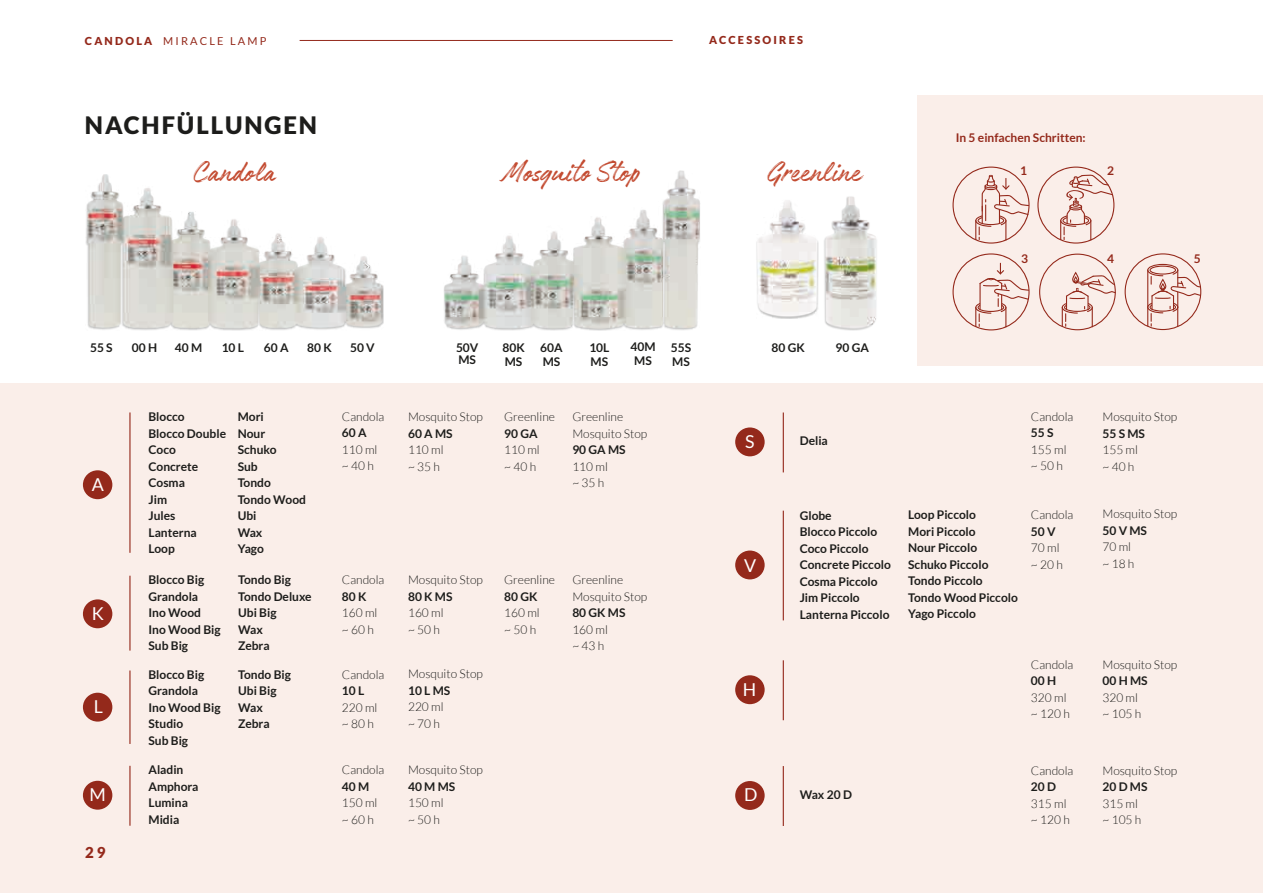
<style>
.page{position:relative;width:1263px;height:893px;background:#fff}
.page>*{position:absolute;margin:0;border:0;box-sizing:border-box;transform-origin:0 0}
.t1{font:33px "Authenia";color:#c34b31}
.t2{font:900 24px "Lato";letter-spacing:.08em;color:#1d1d1b}
.t3{font:17.7px "Lato";color:#fff}
.t4{font:900 15px "Lato";color:#94291b}
.t5{font:700 12px/16.5px "Lato";color:#1d1d1b}
.t6{font:300 12px/16.5px "Lato";color:#1d1d1b}
.t7{font:700 12px "Lato";color:#94291b}
.t8{font:10.95px "Lato";letter-spacing:.2em;color:#94291b}
.t9{font:900 10.95px "Lato";letter-spacing:.2em;color:#94291b}
.s1{font-weight:900}
</style>
<div class="page">
<div style="left:0;top:383px;width:1263px;height:510px;background:#faeee9"></div>
<div style="left:918px;top:95px;width:345px;height:270px;background:#faeee9"></div>
<hr style="left:300px;top:40px;width:373px;height:1px;background:#94291b">
<img style="left:87px;top:174px;width:296px;height:155px">
<div style="left:443px;top:171px;width:257px;height:160px;background:#1d1d1b;opacity:.3"></div>
<img style="left:444px;top:170px;width:255px;height:159px">
<div style="left:83px;top:470px;width:29px;height:29px;background:#94291b;border-radius:50%"></div>
<div style="left:83px;top:599px;width:29px;height:29px;background:#94291b;border-radius:50%"></div>
<div style="left:735px;top:427px;width:30px;height:29px;background:#94291b;border-radius:50%"></div>
<div style="left:735px;top:781px;width:30px;height:29px;background:#94291b;border-radius:50%"></div>
<div style="left:83px;top:693px;width:29px;height:29px;background:#94291b;border-radius:50%"></div>
<div style="left:735px;top:550px;width:30px;height:29px;background:#94291b;border-radius:50%"></div>
<div style="left:83px;top:781px;width:29px;height:29px;background:#94291b;border-radius:50%"></div>
<div style="left:735px;top:675px;width:30px;height:29px;background:#94291b;border-radius:50%"></div>
<hr style="left:129px;top:412px;width:2px;height:141px;background:#94291b">
<hr style="left:129px;top:576px;width:2px;height:75px;background:#94291b">
<hr style="left:783px;top:412px;width:1px;height:60px;background:#94291b">
<hr style="left:783px;top:766px;width:1px;height:60px;background:#94291b">
<hr style="left:129px;top:670px;width:2px;height:74px;background:#94291b">
<hr style="left:783px;top:511px;width:1px;height:109px;background:#94291b">
<hr style="left:129px;top:766px;width:2px;height:60px;background:#94291b">
<hr style="left:783px;top:660px;width:1px;height:60px;background:#94291b">
<img style="left:756px;top:200px;width:61px;height:119px">
<img style="left:817px;top:196px;width:60px;height:135px">
<svg style="left:1124px;top:253px;width:77px;height:77px"></svg>
<svg style="left:952px;top:253px;width:77px;height:77px"></svg>
<svg style="left:1037px;top:167px;width:77px;height:77px"></svg>
<svg style="left:952px;top:167px;width:77px;height:77px"></svg>
<svg style="left:1039px;top:254px;width:77px;height:76px"></svg>
<p class="t8" style="left:85px;top:34px;width:183px"><span class="s1">CANDOLA</span> MIRACLE LAMP</p>
<p class="t9" style="left:709px;top:34px;width:95px">ACCESSOIRES</p>
<h2 class="t2" style="left:85px;top:111px;width:234px">NACHFÜLLUNGEN</h2>
<h1 class="t1" style="left:193px;top:155px;width:85px">Candola</h1>
<h1 class="t1" style="left:502px;top:155px;width:139px">Mosquito Stop</h1>
<h1 class="t1" style="left:767px;top:155px;width:95px">Greenline</h1>
<p class="t7" style="left:956px;top:131px;width:132px">In 5 einfachen Schritten:</p>
<p class="t7" style="left:1020px;top:164px;width:8px">1</p>
<p class="t7" style="left:1107px;top:164px;width:8px">2</p>
<p class="t7" style="left:1021px;top:251px;width:8px">3</p>
<p class="t7" style="left:1107px;top:251px;width:8px">4</p>
<p class="t7" style="left:1194px;top:251px;width:8px">5</p>
<p class="t5" style="left:264px;top:339px;width:26px">60 A</p>
<p class="t5" style="left:630px;top:339px;width:27px;line-height:14px;text-align:center">40M<br>MS</p>
<p class="t5" style="left:90px;top:339px;width:24px">55 S</p>
<p class="t5" style="left:456px;top:341px;width:24px;line-height:12px">50V<br>MS</p>
<p class="t5" style="left:132px;top:339px;width:27px">00 H</p>
<p class="t5" style="left:502px;top:340px;width:24px;line-height:14px">80K<br>MS</p>
<p class="t5" style="left:175px;top:339px;width:29px">40 M</p>
<p class="t5" style="left:540px;top:340px;width:24px;line-height:14px">60A<br>MS</p>
<p class="t5" style="left:222px;top:339px;width:24px">10 L</p>
<p class="t5" style="left:589px;top:340px;width:22px;line-height:14px">10L<br>MS</p>
<p class="t5" style="left:307px;top:339px;width:26px">80 K</p>
<p class="t5" style="left:671px;top:340px;width:22px;line-height:14px">55S<br>MS</p>
<p class="t5" style="left:350px;top:339px;width:26px">50 V</p>
<p class="t5" style="left:772px;top:339px;width:35px">80 GK</p>
<p class="t5" style="left:835px;top:339px;width:35px">90 GA</p>
<h3 class="t3" style="left:92px;top:474px;width:14px">A</h3>
<h3 class="t3" style="left:92px;top:603px;width:14px">K</h3>
<h3 class="t3" style="left:94px;top:697px;width:11px">L</h3>
<h3 class="t3" style="left:90px;top:785px;width:18px">M</h3>
<p class="t4" style="left:85px;top:844px;width:22px">29</p>
<p class="t5" style="left:238px;top:408px;width:70px">Mori<br>Nour<br>Schuko<br>Sub<br>Tondo<br>Tondo Wood<br>Ubi<br>Wax<br>Yago</p>
<p class="t5" style="left:148px;top:409px;width:79px">Blocco<br>Blocco Double<br>Coco<br>Concrete<br>Cosma<br>Jim<br>Jules<br>Lanterna<br>Loop</p>
<p class="t5" style="left:148px;top:572px;width:74px">Blocco Big<br>Grandola<br>Ino Wood<br>Ino Wood Big<br>Sub Big</p>
<p class="t5" style="left:238px;top:572px;width:75px">Tondo Big<br>Tondo Deluxe<br>Ubi Big<br>Wax<br>Zebra</p>
<p class="t5" style="left:148px;top:666px;width:74px">Blocco Big<br>Grandola<br>Ino Wood Big<br>Studio<br>Sub Big</p>
<p class="t5" style="left:238px;top:666px;width:54px">Tondo Big<br>Ubi Big<br>Wax<br>Zebra</p>
<p class="t5" style="left:149px;top:762px;width:52px">Aladin<br>Amphora<br>Lumina<br>Midia</p>
<p class="t6" style="left:342px;top:408px;width:44px">Candola</p>
<p class="t5" style="left:342px;top:425px;width:26px">60 A</p>
<p class="t6" style="left:342px;top:441px;width:37px">110 ml ~ 40 h</p>
<p class="t6" style="left:408px;top:409px;width:76px">Mosquito Stop</p>
<p class="t5" style="left:408px;top:425px;width:46px">60 A MS</p>
<p class="t6" style="left:408px;top:442px;width:37px">110 ml ~ 35 h</p>
<p class="t6" style="left:504px;top:409px;width:52px">Greenline</p>
<p class="t5" style="left:504px;top:425px;width:35px">90 GA</p>
<p class="t6" style="left:504px;top:442px;width:37px">110 ml ~ 40 h</p>
<p class="t6" style="left:572px;top:409px;width:76px">Greenline<br>Mosquito Stop</p>
<p class="t5" style="left:572px;top:441px;width:55px">90 GA MS</p>
<p class="t6" style="left:572px;top:458px;width:37px">110 ml ~ 35 h</p>
<p class="t6" style="left:342px;top:572px;width:44px">Candola</p>
<p class="t5" style="left:342px;top:588px;width:26px">80 K</p>
<p class="t6" style="left:342px;top:605px;width:37px">160 ml ~ 60 h</p>
<p class="t6" style="left:342px;top:666px;width:44px">Candola</p>
<p class="t5" style="left:342px;top:683px;width:24px">10 L</p>
<p class="t6" style="left:342px;top:699px;width:37px">220 ml ~ 80 h</p>
<p class="t6" style="left:342px;top:762px;width:44px">Candola</p>
<p class="t5" style="left:342px;top:778px;width:29px">40 M</p>
<p class="t6" style="left:342px;top:795px;width:37px">150 ml ~ 60 h</p>
<p class="t6" style="left:408px;top:572px;width:76px">Mosquito Stop</p>
<p class="t5" style="left:408px;top:588px;width:46px">80 K MS</p>
<p class="t6" style="left:408px;top:605px;width:37px">160 ml ~ 50 h</p>
<p class="t6" style="left:408px;top:666px;width:76px">Mosquito Stop</p>
<p class="t5" style="left:408px;top:682px;width:44px">10 L MS</p>
<p class="t6" style="left:408px;top:699px;width:37px">220 ml ~ 70 h</p>
<p class="t6" style="left:408px;top:762px;width:76px">Mosquito Stop</p>
<p class="t5" style="left:408px;top:778px;width:49px">40 M MS</p>
<p class="t6" style="left:408px;top:795px;width:37px">150 ml ~ 50 h</p>
<p class="t6" style="left:504px;top:572px;width:52px">Greenline</p>
<p class="t5" style="left:504px;top:588px;width:35px">80 GK</p>
<p class="t6" style="left:504px;top:605px;width:37px">160 ml ~ 50 h</p>
<p class="t6" style="left:572px;top:572px;width:76px">Greenline<br>Mosquito Stop</p>
<p class="t5" style="left:572px;top:604px;width:55px">80 GK MS</p>
<p class="t6" style="left:572px;top:621px;width:37px">160 ml ~ 43 h</p>
<h3 class="t3" style="left:745px;top:432px;width:11px">S</h3>
<h3 class="t3" style="left:744px;top:556px;width:14px">V</h3>
<h3 class="t3" style="left:743px;top:680px;width:15px">H</h3>
<h3 class="t3" style="left:744px;top:785px;width:15px">D</h3>
<p class="t5" style="left:800px;top:433px;width:30px">Delia</p>
<p class="t5" style="left:800px;top:507px;width:93px">Globe<br>Blocco Piccolo<br>Coco Piccolo<br>Concrete Piccolo<br>Cosma Piccolo<br>Jim Piccolo<br>Lanterna Piccolo</p>
<p class="t6" style="left:1031px;top:408px;width:44px">Candola</p>
<p class="t5" style="left:1031px;top:425px;width:24px">55 S</p>
<p class="t6" style="left:1031px;top:441px;width:37px">155 ml ~ 50 h</p>
<p class="t5" style="left:908px;top:506px;width:111px">Loop Piccolo<br>Mori Piccolo<br>Nour Piccolo<br>Schuko Piccolo<br>Tondo Piccolo<br>Tondo Wood Piccolo<br>Yago Piccolo</p>
<p class="t6" style="left:1031px;top:507px;width:44px">Candola</p>
<p class="t5" style="left:1031px;top:523px;width:26px">50 V</p>
<p class="t6" style="left:1031px;top:540px;width:34px">70 ml ~ 20 h</p>
<p class="t6" style="left:1031px;top:656px;width:44px">Candola</p>
<p class="t5" style="left:1031px;top:672px;width:27px">00 H</p>
<p class="t6" style="left:1031px;top:689px;width:40px">320 ml ~ 120 h</p>
<p class="t5" style="left:800px;top:786px;width:54px">Wax 20 D</p>
<p class="t6" style="left:1031px;top:762px;width:44px">Candola</p>
<p class="t5" style="left:1031px;top:778px;width:27px">20 D</p>
<p class="t6" style="left:1031px;top:795px;width:40px">315 ml ~ 120 h</p>
<p class="t6" style="left:1102px;top:409px;width:76px">Mosquito Stop</p>
<p class="t5" style="left:1102px;top:425px;width:44px">55 S MS</p>
<p class="t6" style="left:1102px;top:442px;width:37px">155 ml ~ 40 h</p>
<p class="t6" style="left:1102px;top:506px;width:76px">Mosquito Stop</p>
<p class="t5" style="left:1102px;top:522px;width:46px">50 V MS</p>
<p class="t6" style="left:1102px;top:539px;width:34px">70 ml ~ 18 h</p>
<p class="t6" style="left:1102px;top:656px;width:76px">Mosquito Stop</p>
<p class="t5" style="left:1102px;top:673px;width:47px">00 H MS</p>
<p class="t6" style="left:1102px;top:689px;width:40px">320 ml ~ 105 h</p>
<p class="t6" style="left:1102px;top:762px;width:76px">Mosquito Stop</p>
<p class="t5" style="left:1102px;top:778px;width:47px">20 D MS</p>
<p class="t6" style="left:1102px;top:795px;width:40px">315 ml ~ 105 h</p>
</div>
